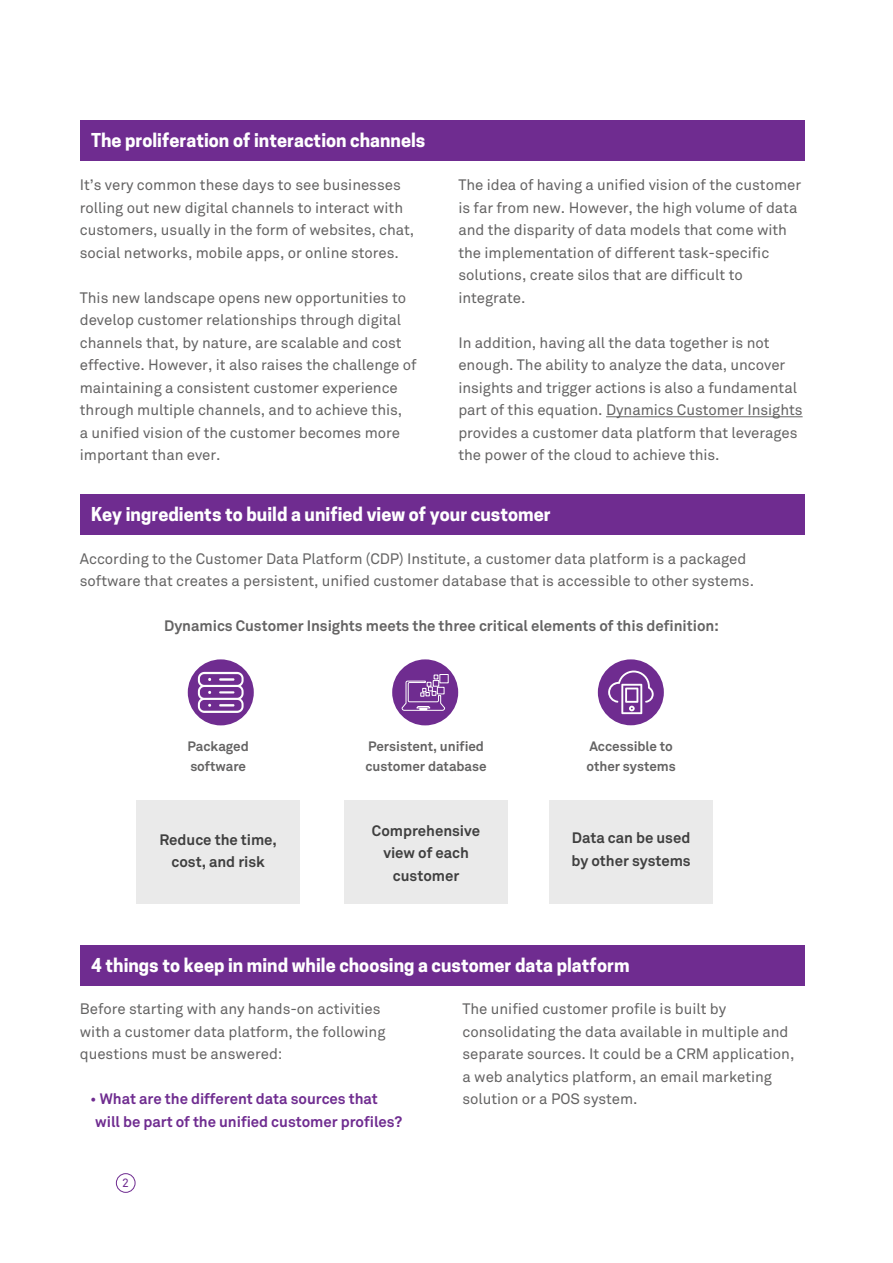
<style>
.page{position:relative;width:893px;height:1263px;background:#fff}
.page>*{position:absolute;margin:0;border:0;box-sizing:border-box;transform-origin:0 0}
.t1{font:700 18px "Cooper Hewitt";color:#fff}
.t2{font:15px/22.5px "Wipro Akkurat";letter-spacing:-.005em;color:#646363}
.t3{font:700 15px/22.5px "Wipro Akkurat";letter-spacing:-.005em;color:#3f3f3f;text-align:center}
.t4{font:700 15px/22.5px "Wipro Akkurat";letter-spacing:-.005em;color:#6f2c90}
.t5{font:700 15px "Wipro Akkurat";letter-spacing:-.005em;color:#646363}
.t6{font:700 13.5px/19.5px "Wipro Akkurat";letter-spacing:-.005em;color:#646363}
.t7{font:12px "Wipro Akkurat";color:#6f2c90}
.s1{font-weight:400}
</style>
<div class="page">
<div style="left:116px;top:1173px;width:19px;height:20px;border:1px solid #6f2c90;border-radius:50%"></div>
<div style="left:80px;top:120px;width:724px;height:40px;background:#6f2c90"></div>
<div style="left:80px;top:494px;width:724px;height:40px;background:#6f2c90"></div>
<div style="left:80px;top:945px;width:724px;height:41px;background:#6f2c90"></div>
<hr style="left:606px;top:416px;width:197px;height:1px;background:#646363">
<div style="left:137px;top:801px;width:163px;height:103px;background:#eaeaea"></div>
<div style="left:344px;top:801px;width:164px;height:103px;background:#eaeaea"></div>
<div style="left:550px;top:801px;width:163px;height:103px;background:#eaeaea"></div>
<div style="left:188px;top:659px;width:66px;height:66px;background:#6f2c90;border-radius:50%"></div>
<svg style="left:198px;top:672px;width:46px;height:41px"></svg>
<div style="left:392px;top:659px;width:66px;height:66px;background:#6f2c90;border-radius:50%"></div>
<div style="left:439px;top:674px;width:9px;height:9px;border:1px solid #fff"></div>
<svg style="left:401px;top:675px;width:44px;height:36px"></svg>
<div style="left:598px;top:659px;width:66px;height:66px;background:#6f2c90;border-radius:50%"></div>
<svg style="left:608px;top:670px;width:46px;height:44px"></svg>
<p class="t1" style="left:91px;top:129px;width:336px">The proliferation of interaction channels</p>
<p class="t2" style="left:80px;top:174px;width:336px">It’s very common these days to see businesses rolling out new digital channels to interact with customers, usually in the form of websites, chat, social networks, mobile apps, or online stores.</p>
<p class="t2" style="left:80px;top:286px;width:338px">This new landscape opens new opportunities to develop customer relationships through digital channels that, by nature, are scalable and cost effective. However, it also raises the challenge of maintaining a consistent customer experience through multiple channels, and to achieve this,<br>a unified vision of the customer becomes more important than ever.</p>
<p class="t2" style="left:458px;top:174px;width:344px">The idea of having a unified vision of the customer is far from new. However, the high volume of data and the disparity of data models that come with the implementation of different task-specific solutions, create silos that are difficult to integrate.</p>
<p class="t2" style="left:458px;top:331px;width:346px">In addition, having all the data together is not enough. The ability to analyze the data, uncover insights and trigger actions is also a fundamental part of this equation. Dynamics Customer Insights provides a customer data platform that leverages the power of the cloud to achieve this.</p>
<p class="t1" style="left:91px;top:503px;width:461px">Key ingredients to build a unified view of your customer</p>
<p class="t2" style="left:80px;top:547px;width:676px">According to the Customer Data Platform (CDP) Institute, a customer data platform is a packaged software that creates a persistent, unified customer database that is accessible to other systems.</p>
<p class="t5" style="left:164px;top:616px;width:556px">Dynamics Customer Insights meets the three critical elements of this definition:</p>
<p class="t6" style="left:188px;top:737px;width:63px">Packaged software</p>
<p class="t6" style="left:365px;top:737px;width:123px">Persistent, unified customer database</p>
<p class="t6" style="left:586px;top:737px;width:91px">Accessible to other systems</p>
<p class="t3" style="left:159px;top:828px;width:119px">Reduce the time, cost, and risk</p>
<p class="t3" style="left:372px;top:819px;width:110px">Comprehensive view of each customer</p>
<p class="t3" style="left:571px;top:826px;width:121px;text-align:left">Data can be used by other systems</p>
<p class="t1" style="left:91px;top:955px;width:540px">4 things to keep in mind while choosing a customer data platform</p>
<p class="t2" style="left:80px;top:998px;width:307px">Before starting with any hands-on activities with a customer data platform, the following questions must be answered:</p>
<p class="t4" style="left:95px;top:1088px;width:309px;text-indent:-5px"><span class="s1">•</span> What are the different data sources that will be part of the unified customer profiles?</p>
<p class="t7" style="left:122px;top:1175px;width:8px">2</p>
<p class="t2" style="left:462px;top:998px;width:333px">The unified customer profile is built by consolidating the data available in multiple and separate sources. It could be a CRM application, a web analytics platform, an email marketing solution or a POS system.</p>
</div>
